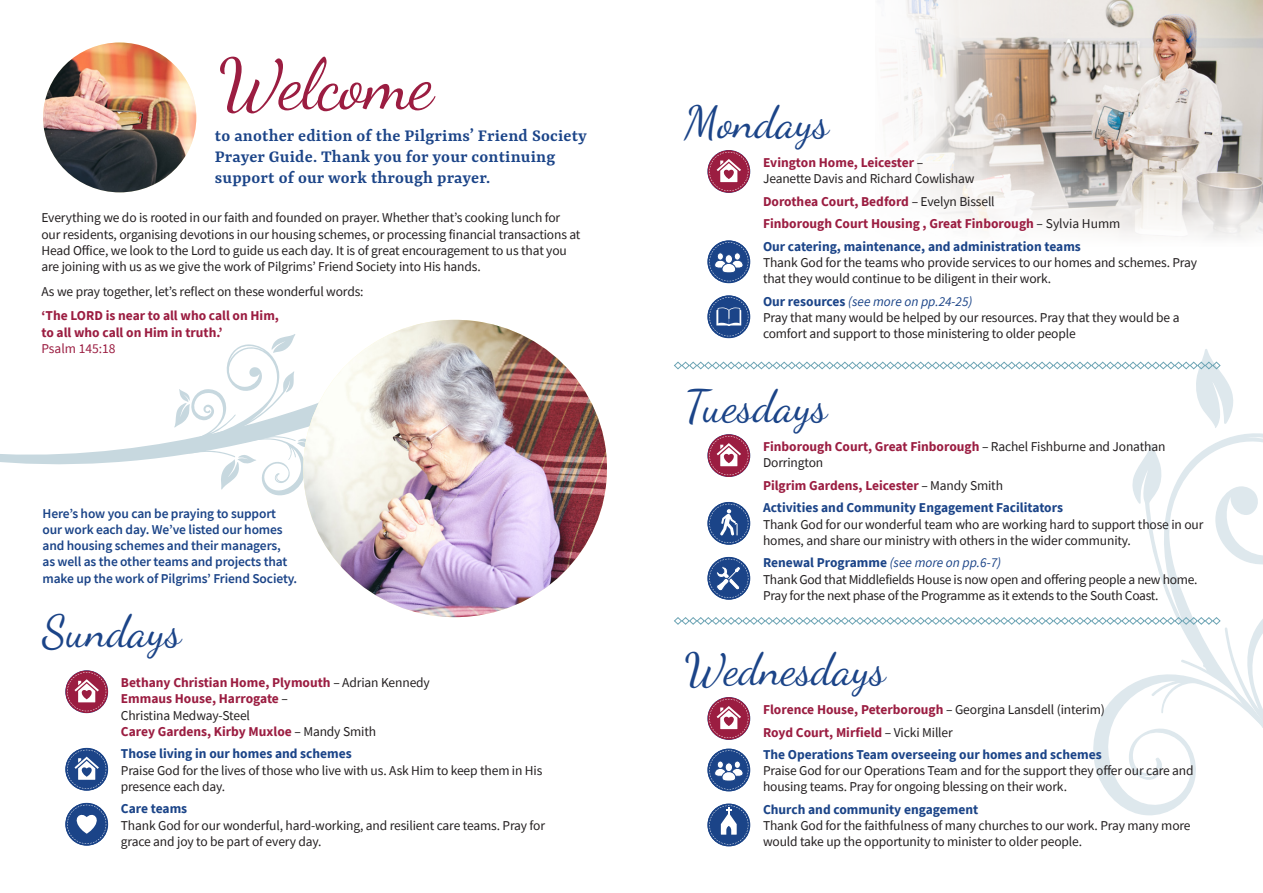
<style>
.page{position:relative;width:1263px;height:893px;background:#fff}
.page>*{position:absolute;margin:0;border:0;box-sizing:border-box;transform-origin:0 0}
.t1{font:70.5px "Dancing Script";letter-spacing:-.01em;color:#9b1d41}
.t2{font:45px "Dancing Script";color:#1b4488}
.t3{font:600 18.6px/21px "Yrsa";letter-spacing:.01em;color:#1b4488}
.t4{font:13.5px/16.2px "Source Sans Pro";letter-spacing:-.01em;color:#231f20}
.t5{font:700 13.5px/16.2px "Source Sans Pro";color:#9b1d41}
.t6{font:600 13.5px/16.2px "Source Sans Pro";letter-spacing:-.01em;color:#1b4488}
.s1{font-weight:400}
.s2{font-weight:400;color:#231f20}
.s3{font-weight:700;color:#1b4488}
.s4{font-weight:700;color:#9b1d41}
.s5{font-style:italic;color:#1b4488}
</style>
<div class="page">
<svg style="left:0;top:441px;width:174px;height:24px"></svg>
<svg style="left:174px;top:334px;width:129px;height:162px"></svg>
<img style="left:881px;top:0;width:382px;height:239px">
<svg style="left:707px;top:804px;width:43px;height:42px"></svg>
<img style="left:303px;top:320px;width:304px;height:297px">
<svg style="left:65px;top:670px;width:43px;height:43px"></svg>
<svg style="left:67px;top:672px;width:39px;height:39px"></svg>
<svg style="left:65px;top:748px;width:43px;height:43px"></svg>
<svg style="left:67px;top:750px;width:39px;height:39px"></svg>
<svg style="left:65px;top:803px;width:43px;height:43px"></svg>
<svg style="left:67px;top:805px;width:39px;height:39px"></svg>
<svg style="left:674px;top:349px;width:589px;height:495px"></svg>
<svg style="left:707px;top:150px;width:43px;height:43px"></svg>
<svg style="left:709px;top:152px;width:39px;height:39px"></svg>
<svg style="left:707px;top:240px;width:43px;height:43px"></svg>
<svg style="left:709px;top:242px;width:39px;height:39px"></svg>
<svg style="left:707px;top:295px;width:43px;height:43px"></svg>
<svg style="left:709px;top:297px;width:39px;height:39px;background:#4d6da2"></svg>
<img style="left:43px;top:43px;width:153px;height:149px">
<p class="t1" style="left:218px;top:42px;width:217px">Welcome</p>
<p class="t3" style="left:215px;top:125px;width:373px">to another edition of the Pilgrims’ Friend Society<br>Prayer Guide. Thank you for your continuing support of our work through prayer.</p>
<p class="t4" style="left:41px;top:210px;width:541px">Everything we do is rooted in our faith and founded on prayer. Whether that’s cooking lunch for our residents, organising devotions in our housing schemes, or processing financial transactions at Head Office, we look to the Lord to guide us each day. It is of great encouragement to us that you are joining with us as we give the work of Pilgrims’ Friend Society into His hands.</p>
<p class="t4" style="left:41px;top:283px;width:324px">As we pray together, let’s reflect on these wonderful words:</p>
<p class="t5" style="left:41px;top:308px;width:239px">‘The LORD is near to all who call on Him, to all who call on Him in truth.’<br><span class="s1">Psalm 145:18</span></p>
<p class="t6" style="left:43px;top:505px;width:256px">Here’s how you can be praying to support our work each day. We’ve listed our homes and housing schemes and their managers,<br>as well as the other teams and projects that make up the work of Pilgrims’ Friend Society.</p>
<p class="t2" style="left:43px;top:605px;width:140px">Sundays</p>
<p class="t5" style="left:121px;top:674px;width:310px">Bethany Christian Home, Plymouth <span class="s2">– Adrian Kennedy </span>Emmaus House, Harrogate <span class="s2">–<br>Christina Medway-Steel<br></span>Carey Gardens, Kirby Muxloe <span class="s2">– Mandy Smith</span></p>
<p class="t4" style="left:121px;top:746px;width:423px"><span class="s3">Those living in our homes and schemes<br></span>Praise God for the lives of those who live with us. Ask Him to keep them in His presence each day.</p>
<p class="t4" style="left:121px;top:801px;width:426px"><span class="s3">Care teams<br></span>Thank God for our wonderful, hard-working, and resilient care teams. Pray for grace and joy to be part of every day.</p>
<p class="t2" style="left:685px;top:95px;width:146px">Mondays</p>
<p class="t4" style="left:763px;top:154px;width:213px"><span class="s4">Evington Home, Leicester</span> –<br>Jeanette Davis and Richard Cowlishaw</p>
<p class="t5" style="left:763px;top:193px;width:233px">Dorothea Court, Bedford <span class="s2">– Evelyn Bissell</span></p>
<p class="t5" style="left:763px;top:215px;width:359px">Finborough Court Housing , Great Finborough <span class="s2">– Sylvia Humm</span></p>
<p class="t4" style="left:763px;top:238px;width:436px"><span class="s3">Our catering, maintenance, and administration teams<br></span>Thank God for the teams who provide services to our homes and schemes. Pray that they would continue to be diligent in their work.</p>
<p class="t4" style="left:763px;top:293px;width:418px"><span class="s3">Our resources</span> <span class="s5">(see more on pp.24-25)<br></span>Pray that many would be helped by our resources. Pray that they would be a comfort and support to those ministering to older people</p>
<p class="t2" style="left:685px;top:379px;width:144px">Tuesdays</p>
<p class="t4" style="left:763px;top:438px;width:404px"><span class="s4">Finborough Court, Great Finborough</span> – Rachel Fishburne and Jonathan<br>Dorrington</p>
<p class="t5" style="left:763px;top:477px;width:242px">Pilgrim Gardens, Leicester <span class="s2">– Mandy Smith</span></p>
<p class="t4" style="left:763px;top:500px;width:442px"><span class="s3">Activities and Community Engagement Facilitators<br></span>Thank God for our wonderful team who are working hard to support those in our homes, and share our ministry with others in the wider community.</p>
<p class="t4" style="left:763px;top:555px;width:436px"><span class="s3">Renewal Programme</span> <span class="s5">(see more on pp.6-7)<br></span>Thank God that Middlefields House is now open and offering people a new home.<br>Pray for the next phase of the Programme as it extends to the South Coast.</p>
<p class="t2" style="left:685px;top:642px;width:203px">Wednesdays</p>
<p class="t5" style="left:763px;top:701px;width:343px">Florence House, Peterborough <span class="s2">– Georgina Lansdell (interim)</span></p>
<p class="t5" style="left:763px;top:724px;width:191px">Royd Court, Mirfield <span class="s2">– Vicki Miller</span></p>
<p class="t4" style="left:763px;top:746px;width:432px"><span class="s3">The Operations Team overseeing our homes and schemes<br></span>Praise God for our Operations Team and for the support they offer our care and housing teams. Pray for ongoing blessing on their work.</p>
<p class="t4" style="left:763px;top:801px;width:429px"><span class="s3">Church and community engagement<br></span>Thank God for the faithfulness of many churches to our work. Pray many more would take up the opportunity to minister to older people.</p>
</div>
